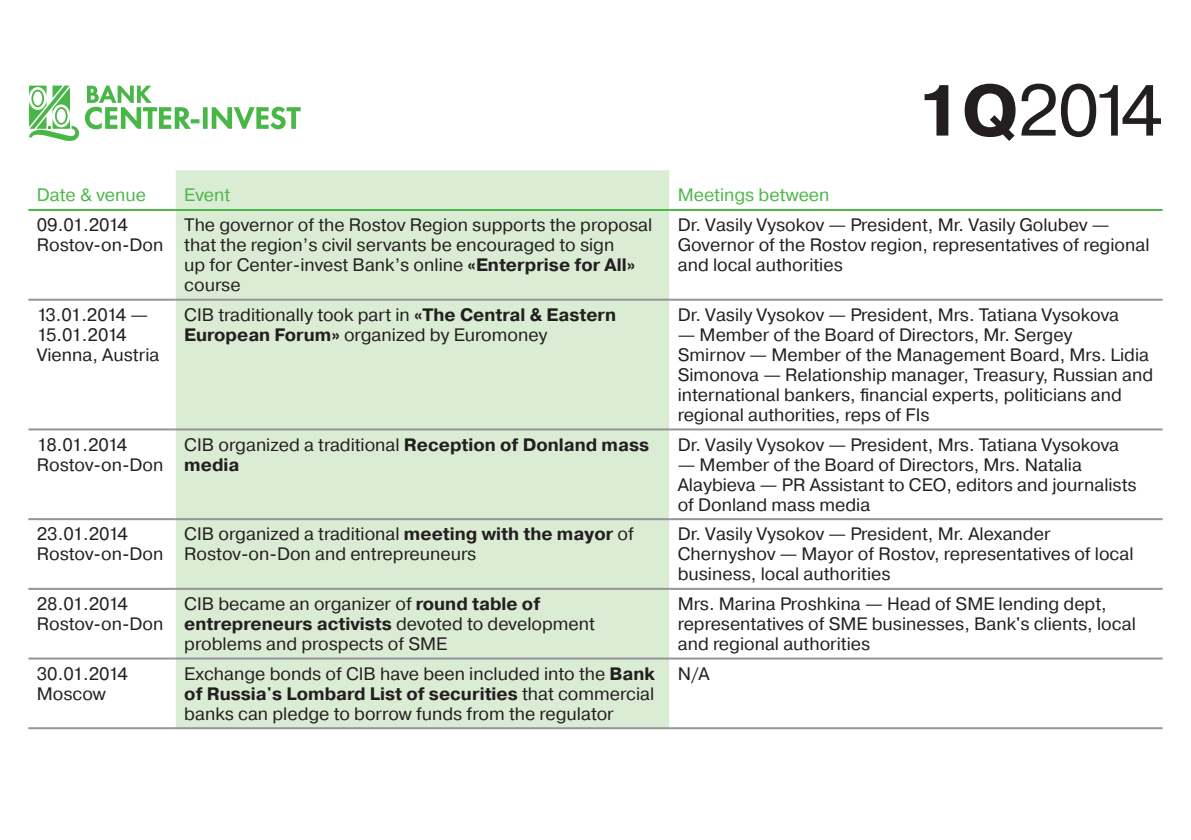
<style>
.page{position:relative;width:1191px;height:840px;background:#fff}
.page>*{position:absolute;margin:0;border:0;box-sizing:border-box;transform-origin:0 0}
.t1{font:72px "Pragmatica";color:#231f20}
.t2{font:18px/20px "Pragmatica";color:#231f20}
.t3{font:700 18px/20px "Pragmatica";color:#231f20}
.t4{font:18px "Pragmatica";color:#4cb848}
.s1{font-weight:700}
.s2{font-weight:400}
</style>
<div class="page">
<svg style="left:29px;top:86px;width:50px;height:55px"></svg>
<svg style="left:85px;top:86px;width:216px;height:43px"></svg>
<svg style="left:28px;top:300px;width:1134px;height:360px"></svg>
<div style="left:176px;top:170px;width:493px;height:556px;background:#daecd4"></div>
<hr style="left:28px;top:428px;width:148px;height:2px;background:#939598">
<hr style="left:28px;top:518px;width:148px;height:2px;background:#939598">
<hr style="left:28px;top:587px;width:148px;height:2px;background:#939598">
<hr style="left:176px;top:587px;width:493px;height:2px;background:#939598">
<hr style="left:669px;top:587px;width:493px;height:2px;background:#939598">
<hr style="left:28px;top:657px;width:148px;height:2px;background:#939598">
<hr style="left:176px;top:657px;width:493px;height:2px;background:#939598">
<hr style="left:669px;top:657px;width:493px;height:2px;background:#939598">
<hr style="left:28px;top:726px;width:148px;height:2px;background:#939598">
<hr style="left:176px;top:726px;width:493px;height:2px;background:#939598">
<hr style="left:669px;top:726px;width:493px;height:2px;background:#939598">
<hr style="left:28px;top:298px;width:148px;height:2px;background:#939598">
<hr style="left:669px;top:298px;width:493px;height:2px;background:#939598">
<hr style="left:176px;top:298px;width:493px;height:2px;background:#939598">
<hr style="left:28px;top:209px;width:148px;height:2px;background:#4cb848">
<hr style="left:176px;top:209px;width:493px;height:2px;background:#4cb848">
<hr style="left:669px;top:209px;width:493px;height:2px;background:#4cb848">
<hr style="left:176px;top:428px;width:493px;height:2px;background:#939598">
<hr style="left:669px;top:428px;width:493px;height:2px;background:#939598">
<hr style="left:176px;top:518px;width:493px;height:2px;background:#939598">
<hr style="left:669px;top:518px;width:493px;height:2px;background:#939598">
<h1 class="t1" style="left:916px;top:66px;width:248px"><span class="s1">1Q</span>2014</h1>
<p class="t4" style="left:37px;top:184px;width:111px">Date &amp; venue</p>
<p class="t4" style="left:184px;top:184px;width:47px">Event</p>
<p class="t4" style="left:677px;top:184px;width:153px">Meetings between</p>
<p class="t2" style="left:37px;top:215px;width:128px">09.01.2014<br>Rostov-on-Don</p>
<p class="t2" style="left:184px;top:215px;width:469px">The governor of the Rostov Region supports the proposal that the region’s civil servants be encouraged to sign<br>up for Center-invest Bank’s online <span class="s1">«Enterprise for All» </span>course</p>
<p class="t2" style="left:677px;top:215px;width:473px">Dr. Vasily Vysokov — President, Mr. Vasily Golubev —<br>Governor of the Rostov region, representatives of regional and local authorities</p>
<p class="t2" style="left:37px;top:305px;width:124px">13.01.2014 —<br>15.01.2014<br>Vienna, Austria</p>
<p class="t2" style="left:184px;top:305px;width:433px">CIB traditionally took part in <span class="s1">«The Central &amp; Eastern<br>European Forum»</span> organized by Euromoney</p>
<p class="t2" style="left:677px;top:305px;width:443px">Dr. Vasily Vysokov — President, Mrs. Tatiana Vysokova</p>
<p class="t2" style="left:677px;top:325px;width:477px">— Member of the Board of Directors, Mr. Sergey<br>Smirnov — Member of the Management Board, Mrs. Lidia Simonova — Relationship manager, Treasury, Russian and international bankers, financial experts, politicians and regional authorities, reps of FIs</p>
<p class="t2" style="left:37px;top:434px;width:128px">18.01.2014<br>Rostov-on-Don</p>
<p class="t3" style="left:184px;top:434px;width:466px"><span class="s2">CIB organized a traditional</span> Reception of Donland mass media</p>
<p class="t2" style="left:677px;top:434px;width:443px">Dr. Vasily Vysokov — President, Mrs. Tatiana Vysokova</p>
<p class="t2" style="left:677px;top:454px;width:460px">— Member of the Board of Directors, Mrs. Natalia<br>Alaybieva — PR Assistant to CEO, editors and journalists of Donland mass media</p>
<p class="t2" style="left:37px;top:524px;width:128px">23.01.2014<br>Rostov-on-Don</p>
<p class="t2" style="left:184px;top:524px;width:451px">CIB organized a traditional <span class="s1">meeting with the mayor</span> of<br>Rostov-on-Don and entrepreuneurs</p>
<p class="t2" style="left:677px;top:524px;width:457px">Dr. Vasily Vysokov — President, Mr. Alexander<br>Chernyshov — Mayor of Rostov, representatives of local business, local authorities</p>
<p class="t2" style="left:37px;top:593px;width:128px">28.01.2014<br>Rostov-on-Don</p>
<p class="t2" style="left:184px;top:593px;width:412px">CIB became an organizer of <span class="s1">round table of entrepreneurs activists</span> devoted to development problems and prospects of SME</p>
<p class="t2" style="left:677px;top:593px;width:459px">Mrs. Marina Proshkina — Head of SME lending dept, representatives of SME businesses, Bank's clients, local and regional authorities</p>
<p class="t2" style="left:37px;top:663px;width:93px">30.01.2014<br>Moscow</p>
<p class="t2" style="left:184px;top:663px;width:472px;text-align:justify">Exchange bonds of CIB have been included into the <span class="s1">Bank of Russia's Lombard List of securities</span> that commercial banks can pledge to borrow funds from the regulator</p>
<p class="t2" style="left:677px;top:663px;width:34px">N/A</p>
</div>
